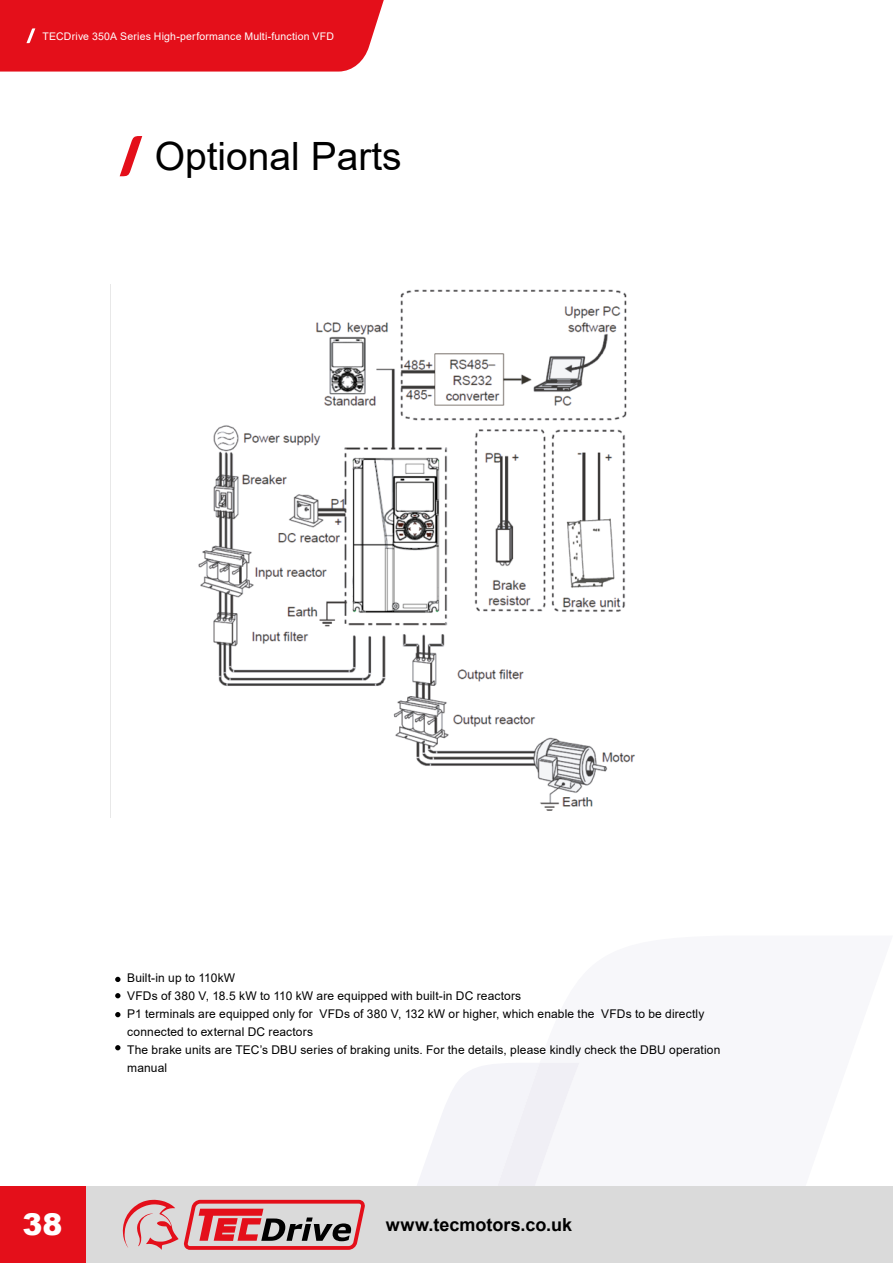
<style>
.page{position:relative;width:893px;height:1263px;background:#fff}
.page>*{position:absolute;margin:0;border:0;box-sizing:border-box;transform-origin:0 0}
.t1{font:39px "Arial";color:#000}
.t2{font:900 30px "Arial";color:#fff}
.t3{font:700 18px "Arial";color:#000}
.t4{font:12px/18px "Arial";letter-spacing:.01em;color:#000}
.t5{font:10.5px "Arial";letter-spacing:.02em;color:#fff}
</style>
<div class="page">
<svg style="left:120px;top:136px;width:22px;height:40px"></svg>
<svg style="left:115px;top:1045px;width:6px;height:5px"></svg>
<svg style="left:115px;top:993px;width:6px;height:5px"></svg>
<svg style="left:115px;top:1012px;width:6px;height:5px"></svg>
<svg style="left:115px;top:977px;width:6px;height:5px"></svg>
<img style="left:110px;top:284px;width:525px;height:533px">
<div style="left:0;top:1186px;width:893px;height:77px;background:#dadada"></div>
<svg style="left:123px;top:1200px;width:242px;height:50px"></svg>
<div style="left:0;top:1186px;width:85px;height:77px;background:#e40f1a"></div>
<div style="left:0;top:0;width:384px;height:72px;background:#e40f1a"></div>
<p class="t5" style="left:42px;top:29px;width:293px">TECDrive 350A Series High-performance Multi-function VFD</p>
<h1 class="t1" style="left:155px;top:130px;width:249px">Optional Parts</h1>
<p class="t4" style="left:127px;top:969px;width:595px">Built-in up to 110kW<br>VFDs of 380 V, 18.5 kW to 110 kW are equipped with built-in DC reactors<br>P1 terminals are equipped only for VFDs of 380 V, 132 kW or higher, which enable the VFDs to be directly connected to external DC reactors<br>The brake units are TEC’s DBU series of braking units. For the details, please kindly check the DBU operation manual</p>
<h2 class="t2" style="left:22px;top:1203px;width:42px">38</h2>
<h3 class="t3" style="left:386px;top:1212px;width:188px">www.tecmotors.co.uk</h3>
</div>
